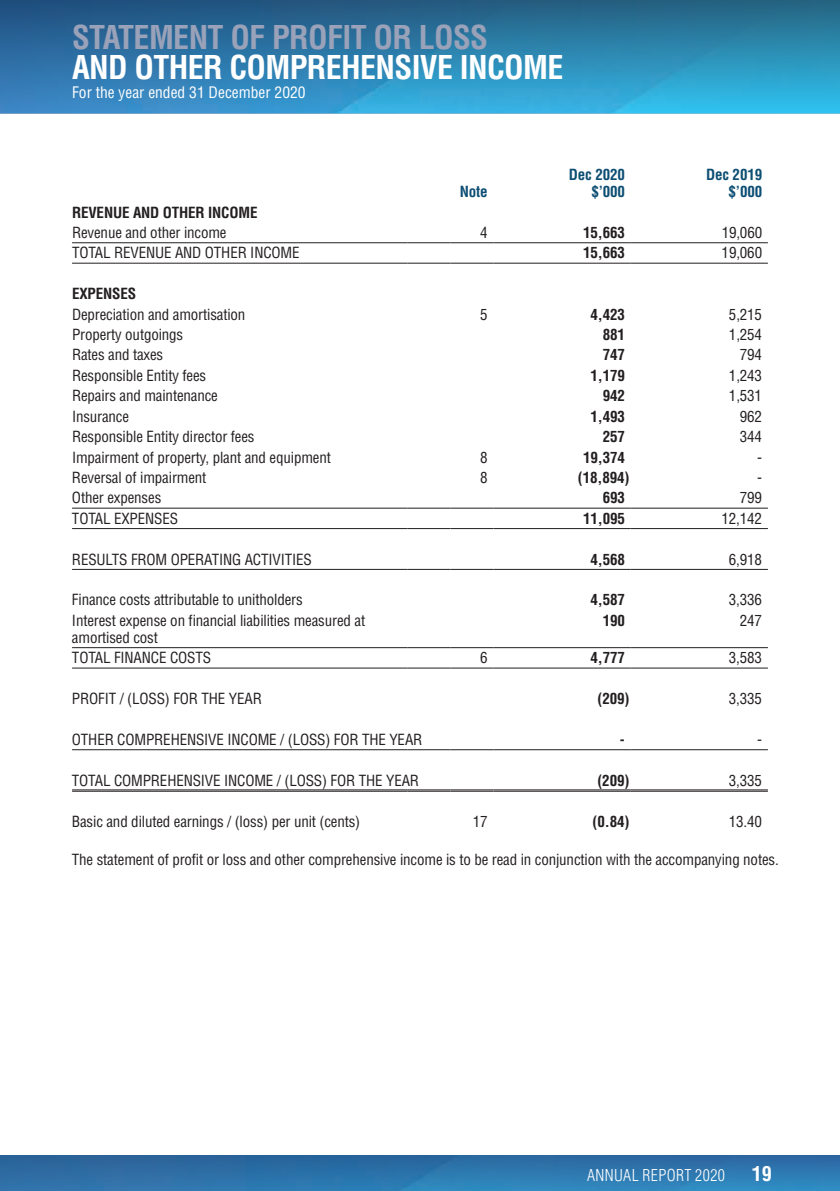
<style>
.page{position:relative;width:840px;height:1191px;background:#fff}
.page>*{position:absolute;margin:0;border:0;box-sizing:border-box;transform-origin:0 0}
.t1{font:700 condensed 32px/30px "Helvetica LT Std";letter-spacing:-.02em;color:#fff}
.t2{font:700 condensed 20px "Helvetica LT Std";color:#fff}
.t3{font:300 condensed 16px "Helvetica LT Std";letter-spacing:.025em;color:#fff}
.t4{font:condensed 15.6px "Helvetica LT Std";color:#fff}
.t5{font:condensed 15px/17px "Helvetica LT Std";letter-spacing:-.01em;color:#231f20}
.t6{font:700 condensed 15px "Helvetica LT Std";letter-spacing:-.01em;color:#231f20}
.t7{font:700 condensed 15px "Helvetica LT Std";letter-spacing:-.01em;color:#0d4e73}
.s1{color:#99a2b9}
</style>
<div class="page">
<img style="left:0;top:0;width:839px;height:113px">
<img style="left:0;top:1155px;width:839px;height:36px">
<hr style="left:72px;top:242px;width:335px;height:1px;background:#231f20">
<hr style="left:407px;top:242px;width:43px;height:1px;background:#231f20">
<hr style="left:450px;top:242px;width:43px;height:1px;background:#231f20">
<hr style="left:493px;top:242px;width:137px;height:1px;background:#231f20">
<hr style="left:630px;top:242px;width:137px;height:1px;background:#231f20">
<hr style="left:72px;top:263px;width:335px;height:1px;background:#231f20">
<hr style="left:407px;top:263px;width:43px;height:1px;background:#231f20">
<hr style="left:450px;top:263px;width:43px;height:1px;background:#231f20">
<hr style="left:493px;top:263px;width:137px;height:1px;background:#231f20">
<hr style="left:630px;top:263px;width:137px;height:1px;background:#231f20">
<hr style="left:72px;top:528px;width:335px;height:1px;background:#231f20">
<hr style="left:407px;top:528px;width:43px;height:1px;background:#231f20">
<hr style="left:450px;top:528px;width:43px;height:1px;background:#231f20">
<hr style="left:493px;top:528px;width:137px;height:1px;background:#231f20">
<hr style="left:630px;top:528px;width:137px;height:1px;background:#231f20">
<hr style="left:72px;top:569px;width:335px;height:1px;background:#231f20">
<hr style="left:407px;top:569px;width:43px;height:1px;background:#231f20">
<hr style="left:450px;top:569px;width:43px;height:1px;background:#231f20">
<hr style="left:493px;top:569px;width:137px;height:1px;background:#231f20">
<hr style="left:630px;top:569px;width:137px;height:1px;background:#231f20">
<hr style="left:72px;top:507px;width:335px;height:1px;background:#231f20">
<hr style="left:407px;top:507px;width:43px;height:1px;background:#231f20">
<hr style="left:450px;top:507px;width:43px;height:1px;background:#231f20">
<hr style="left:493px;top:507px;width:137px;height:1px;background:#231f20">
<hr style="left:630px;top:507px;width:137px;height:1px;background:#231f20">
<hr style="left:72px;top:647px;width:335px;height:1px;background:#231f20">
<hr style="left:407px;top:647px;width:43px;height:1px;background:#231f20">
<hr style="left:450px;top:647px;width:43px;height:1px;background:#231f20">
<hr style="left:493px;top:647px;width:137px;height:1px;background:#231f20">
<hr style="left:630px;top:647px;width:137px;height:1px;background:#231f20">
<hr style="left:72px;top:667px;width:335px;height:1px;background:#231f20">
<hr style="left:407px;top:667px;width:43px;height:1px;background:#231f20">
<hr style="left:450px;top:667px;width:43px;height:1px;background:#231f20">
<hr style="left:493px;top:667px;width:137px;height:1px;background:#231f20">
<hr style="left:630px;top:667px;width:137px;height:1px;background:#231f20">
<hr style="left:72px;top:749px;width:335px;height:1px;background:#231f20">
<hr style="left:407px;top:749px;width:43px;height:1px;background:#231f20">
<hr style="left:450px;top:749px;width:43px;height:1px;background:#231f20">
<hr style="left:493px;top:749px;width:137px;height:1px;background:#231f20">
<hr style="left:630px;top:749px;width:137px;height:1px;background:#231f20">
<hr style="left:72px;top:789px;width:335px;height:1px;background:#231f20">
<hr style="left:72px;top:791px;width:335px;height:1px;background:#231f20">
<hr style="left:407px;top:789px;width:43px;height:1px;background:#231f20">
<hr style="left:407px;top:791px;width:43px;height:1px;background:#231f20">
<hr style="left:450px;top:789px;width:43px;height:1px;background:#231f20">
<hr style="left:450px;top:791px;width:43px;height:1px;background:#231f20">
<hr style="left:493px;top:789px;width:137px;height:1px;background:#231f20">
<hr style="left:493px;top:791px;width:137px;height:1px;background:#231f20">
<hr style="left:630px;top:789px;width:137px;height:1px;background:#231f20">
<hr style="left:630px;top:791px;width:137px;height:1px;background:#231f20">
<p class="t1" style="left:72px;top:22px;width:492px"><span class="s1">STATEMENT OF PROFIT OR LOSS<br></span>AND OTHER COMPREHENSIVE INCOME</p>
<p class="t4" style="left:72px;top:82px;width:235px">For the year ended 31 December 2020</p>
<p class="t7" style="left:459px;top:182px;width:29px">Note</p>
<p class="t7" style="left:568px;top:165px;width:58px">Dec 2020</p>
<p class="t7" style="left:591px;top:182px;width:35px">$’000</p>
<p class="t7" style="left:705px;top:165px;width:58px">Dec 2019</p>
<p class="t7" style="left:728px;top:182px;width:35px">$’000</p>
<p class="t6" style="left:72px;top:203px;width:187px">REVENUE AND OTHER INCOME</p>
<p class="t5" style="left:72px;top:224px;width:156px">Revenue and other income</p>
<p class="t5" style="left:480px;top:224px;width:9px">4</p>
<p class="t6" style="left:583px;top:223px;width:43px">15,663</p>
<p class="t5" style="left:721px;top:224px;width:42px">19,060</p>
<p class="t5" style="left:72px;top:244px;width:229px">TOTAL REVENUE AND OTHER INCOME</p>
<p class="t6" style="left:583px;top:243px;width:43px">15,663</p>
<p class="t5" style="left:721px;top:244px;width:42px">19,060</p>
<p class="t6" style="left:72px;top:284px;width:65px">EXPENSES</p>
<p class="t5" style="left:72px;top:305px;width:175px">Depreciation and amortisation</p>
<p class="t5" style="left:480px;top:305px;width:9px">5</p>
<p class="t6" style="left:590px;top:305px;width:36px">4,423</p>
<p class="t5" style="left:728px;top:305px;width:35px">5,215</p>
<p class="t5" style="left:72px;top:326px;width:113px">Property outgoings</p>
<p class="t6" style="left:602px;top:325px;width:24px">881</p>
<p class="t5" style="left:728px;top:326px;width:35px">1,254</p>
<p class="t5" style="left:72px;top:346px;width:93px">Rates and taxes</p>
<p class="t6" style="left:602px;top:345px;width:24px">747</p>
<p class="t5" style="left:739px;top:346px;width:24px">794</p>
<p class="t5" style="left:72px;top:367px;width:136px">Responsible Entity fees</p>
<p class="t6" style="left:590px;top:366px;width:36px">1,179</p>
<p class="t5" style="left:728px;top:367px;width:35px">1,243</p>
<p class="t5" style="left:72px;top:387px;width:147px">Repairs and maintenance</p>
<p class="t6" style="left:602px;top:386px;width:24px">942</p>
<p class="t5" style="left:728px;top:387px;width:35px">1,531</p>
<p class="t5" style="left:72px;top:407px;width:59px">Insurance</p>
<p class="t6" style="left:590px;top:407px;width:36px">1,493</p>
<p class="t5" style="left:739px;top:407px;width:24px">962</p>
<p class="t5" style="left:72px;top:428px;width:184px">Responsible Entity director fees</p>
<p class="t6" style="left:602px;top:427px;width:24px">257</p>
<p class="t5" style="left:739px;top:428px;width:24px">344</p>
<p class="t5" style="left:72px;top:448px;width:260px">Impairment of property, plant and equipment</p>
<p class="t5" style="left:480px;top:448px;width:9px">8</p>
<p class="t6" style="left:582px;top:447px;width:43px">19,374</p>
<p class="t5" style="left:756px;top:448px;width:6px">-</p>
<p class="t5" style="left:72px;top:469px;width:136px">Reversal of impairment</p>
<p class="t5" style="left:480px;top:469px;width:9px">8</p>
<p class="t6" style="left:577px;top:468px;width:53px">(18,894)</p>
<p class="t5" style="left:756px;top:469px;width:6px">-</p>
<p class="t5" style="left:72px;top:489px;width:91px">Other expenses</p>
<p class="t6" style="left:602px;top:488px;width:24px">693</p>
<p class="t5" style="left:739px;top:489px;width:24px">799</p>
<p class="t5" style="left:72px;top:510px;width:108px">TOTAL EXPENSES</p>
<p class="t6" style="left:582px;top:509px;width:43px">11,095</p>
<p class="t5" style="left:721px;top:510px;width:42px">12,142</p>
<p class="t5" style="left:72px;top:550px;width:241px">RESULTS FROM OPERATING ACTIVITIES</p>
<p class="t6" style="left:590px;top:550px;width:36px">4,568</p>
<p class="t5" style="left:728px;top:550px;width:35px">6,918</p>
<p class="t5" style="left:72px;top:591px;width:232px">Finance costs attributable to unitholders</p>
<p class="t6" style="left:590px;top:590px;width:36px">4,587</p>
<p class="t5" style="left:728px;top:591px;width:35px">3,336</p>
<p class="t5" style="left:72px;top:612px;width:294px">Interest expense on financial liabilities measured at amortised cost</p>
<p class="t6" style="left:602px;top:611px;width:24px">190</p>
<p class="t5" style="left:739px;top:612px;width:24px">247</p>
<p class="t5" style="left:72px;top:649px;width:141px">TOTAL FINANCE COSTS</p>
<p class="t5" style="left:480px;top:649px;width:9px">6</p>
<p class="t6" style="left:590px;top:648px;width:36px">4,777</p>
<p class="t5" style="left:728px;top:649px;width:35px">3,583</p>
<p class="t5" style="left:72px;top:690px;width:191px">PROFIT / (LOSS) FOR THE YEAR</p>
<p class="t6" style="left:597px;top:689px;width:33px">(209)</p>
<p class="t5" style="left:728px;top:690px;width:35px">3,335</p>
<p class="t5" style="left:72px;top:731px;width:352px">OTHER COMPREHENSIVE INCOME / (LOSS) FOR THE YEAR</p>
<p class="t6" style="left:619px;top:730px;width:6px">-</p>
<p class="t5" style="left:756px;top:731px;width:6px">-</p>
<p class="t5" style="left:72px;top:771px;width:348px">TOTAL COMPREHENSIVE INCOME / (LOSS) FOR THE YEAR</p>
<p class="t6" style="left:597px;top:771px;width:33px">(209)</p>
<p class="t5" style="left:728px;top:771px;width:35px">3,335</p>
<p class="t5" style="left:72px;top:812px;width:290px">Basic and diluted earnings / (loss) per unit (cents)</p>
<p class="t5" style="left:472px;top:812px;width:16px">17</p>
<p class="t6" style="left:592px;top:811px;width:38px">(0.84)</p>
<p class="t5" style="left:728px;top:812px;width:35px">13.40</p>
<p class="t5" style="left:72px;top:851px;width:708px">The statement of profit or loss and other comprehensive income is to be read in conjunction with the accompanying notes.</p>
<p class="t3" style="left:586px;top:1164px;width:139px">ANNUAL REPORT 2020</p>
<h2 class="t2" style="left:751px;top:1160px;width:21px">19</h2>
</div>
